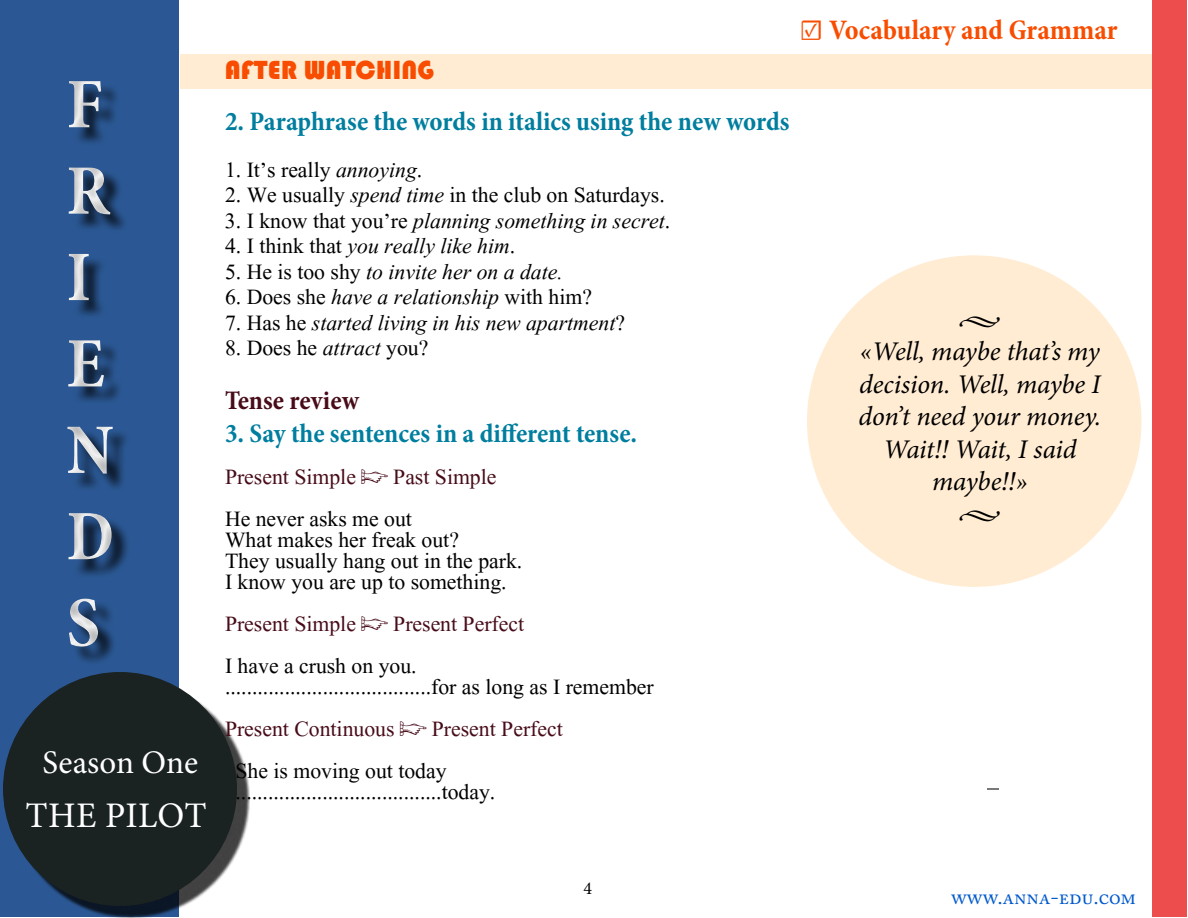
<style>
.page{position:relative;width:1188px;height:918px;background:#fff}
.page>*{position:absolute;margin:0;border:0;box-sizing:border-box;transform-origin:0 0}
.t1{font:700 condensed 72px/86.4px "Minion Pro";color:#eee}
.t2{font:36px "Minion Pro";letter-spacing:.005em;color:#fff}
.t3{font:33px "Minion Pro";color:#fff}
.t4{font:700 condensed 28.5px "Minion Pro";color:#f84d00}
.t5{font:27px/21px "Aparajita";color:#000}
.t6{font:italic 27px "Aparajita";color:#000}
.t7{font:27px/42px "Aparajita";color:#480c19}
.t8{font:italic 27px/32.4px "Minion Pro";letter-spacing:-.005em;color:#000;text-align:center}
.t9{font:700 condensed 27px "Minion Pro";color:#007e9f}
.t10{font:27px "Bauhaus 93";color:#f84d00}
.t11{font:700 condensed 27px "Minion Pro";color:#480c19}
.t12{font:21px "Adobe Caslon Pro";color:#0059cd}
.t13{font:18px "Minion Pro";color:#000}
.s1{font-style:italic}
.s2{font-style:normal}
.s3{font-family:"Adobe Caslon Pro"}
.s4{color:#000}
.s5{font-weight:500;font-stretch:normal}
</style>
<div class="page">
<div style="left:1px;top:1px;width:178px;height:916px;background:#2b5894"></div>
<div style="left:43px;top:55px;width:195px;height:628px;background:#fff;opacity:.75"></div>
<div style="left:11px;top:680px;width:239px;height:238px;background:#000;opacity:.75"></div>
<div style="left:3px;top:672px;width:234px;height:234px;background:#1a2322;border-radius:50%"></div>
<div style="left:1153px;top:1px;width:34px;height:916px;background:#ee4d4d"></div>
<div style="left:181px;top:55px;width:971px;height:34px;background:#ffecd2"></div>
<div style="left:807px;top:255px;width:335px;height:332px;background:#ffecd2;border-radius:50%"></div>
<svg style="left:987px;top:788px;width:12px;height:2px"></svg>
<h1 class="t1" style="left:66px;top:61px;width:50px">F<br>R<br>I<br>E<br>N<br>D<br>S</h1>
<p class="t3" style="left:43px;top:740px;width:157px">Season One</p>
<h2 class="t2" style="left:26px;top:791px;width:183px">THE PILOT</h2>
<p class="t10" style="left:225px;top:55px;width:211px">AFTER WATCHING</p>
<p class="t9" style="left:225px;top:103px;width:566px">2. Paraphrase the words in italics using the new words</p>
<p class="t5" style="left:225px;top:162px;width:199px">1. It’s really <span class="s1">annoying</span>.</p>
<p class="t5" style="left:225px;top:187px;width:441px">2. We usually <span class="s1">spend time</span> in the club on Saturdays.</p>
<p class="t6" style="left:225px;top:208px;width:447px"><span class="s2">3. I know that you’re</span> planning something in secret<span class="s2">.</span></p>
<p class="t6" style="left:225px;top:233px;width:292px"><span class="s2">4. I think that</span> you really like him<span class="s2">.</span></p>
<p class="t6" style="left:225px;top:258px;width:339px"><span class="s2">5. He is too shy</span> to invite her on a date.</p>
<p class="t5" style="left:225px;top:289px;width:369px">6. Does she <span class="s1">have a relationship</span> with him?</p>
<p class="t6" style="left:225px;top:309px;width:402px"><span class="s2">7. Has he</span> started living in his new apartment<span class="s2">?</span></p>
<p class="t5" style="left:225px;top:340px;width:205px">8. Does he <span class="s1">attract</span> you?</p>
<p class="t11" style="left:225px;top:382px;width:136px">Tense review</p>
<p class="t9" style="left:225px;top:415px;width:414px">3. Say the sentences in a different tense.</p>
<p class="t7" style="left:225px;top:459px;width:273px">Present Simple <span class="s3">p</span> Past Simple<br><span class="s4">He never asks me out</span></p>
<p class="t5" style="left:225px;top:532px;width:299px">What makes her freak out?<br>They usually hang out in the park.<br>I know you are up to something.</p>
<p class="t7" style="left:225px;top:606px;width:301px">Present Simple <span class="s3">p</span> Present Perfect<br><span class="s4">I have a crush on you.</span></p>
<p class="t5" style="left:225px;top:679px;width:430px">......................................for as long as I remember</p>
<p class="t7" style="left:225px;top:711px;width:339px">Present Continuous <span class="s3">p</span> Present Perfect</p>
<p class="t5" style="left:236px;top:763px;width:213px">She is moving out today</p>
<p class="t5" style="left:236px;top:784px;width:261px">......................................today.</p>
<p class="t4" style="left:800px;top:10px;width:320px"><span class="s5">☑</span> Vocabulary and Grammar</p>
<p class="t8" style="left:859px;top:303px;width:244px">•<br>«Well, maybe that’s my decision. Well, maybe I don’t need your money.<br>Wait!! Wait, I said maybe!!»<br>•</p>
<p class="t13" style="left:584px;top:876px;width:10px">4</p>
<p class="t12" style="left:951px;top:885px;width:187px">www.anna-edu.com</p>
</div>
